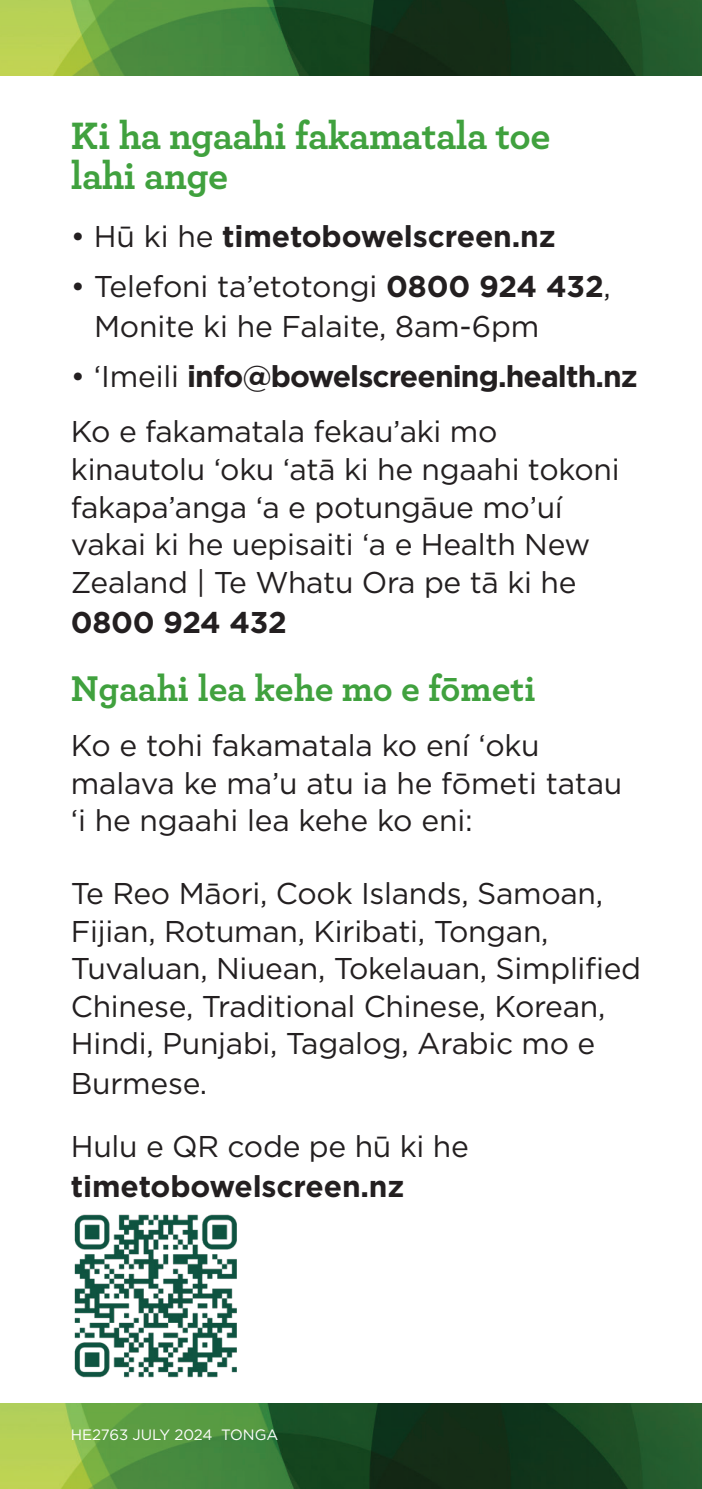
<style>
.page{position:relative;width:702px;height:1489px;background:#fff}
.page>*{position:absolute;margin:0;border:0;box-sizing:border-box;transform-origin:0 0}
.TTS_Subhead_L1{font:700 40px/40px "Archer";letter-spacing:-.015em;color:#40a13e}
.TTS_Body_text{font:700 37.5px "Archer";letter-spacing:-.005em;color:#40a13e}
.TTS_Body_text-2{font:30px/38px "Gotham";letter-spacing:-.01em;color:#231f20}
.TTS_Body_text-3{font:700 30px/40px "Gotham";letter-spacing:-.005em;color:#231f20}
.TTS_Body_text-4{font:15px "Gotham";letter-spacing:-.005em;color:#fff}
.s1{font-weight:400}
.s2{font-weight:700}
</style>
<div class="page">
<img style="left:0;top:0;width:702px;height:76px">
<img style="left:0;top:1403px;width:702px;height:85px">
<img style="left:74px;top:1214px;width:163px;height:164px">
<p class="TTS_Subhead_L1" style="left:71px;top:113px;width:481px">Ki ha ngaahi fakamatala toe lahi ange</p>
<p class="TTS_Body_text-3" style="left:71px;top:216px;width:486px"><span class="s1">• Hū ki he</span> timetobowelscreen.nz</p>
<p class="TTS_Body_text-2" style="left:94px;top:266px;width:518px;line-height:40px;text-indent:-23px">• Telefoni ta’etotongi <span class="s2">0800 924 432</span>,<br>Monite ki he Falaite, 8am-6pm</p>
<p class="TTS_Body_text-2" style="left:71px;top:348px;width:568px;line-height:55px">• ‘Imeili <span class="s2">info@bowelscreening.health.nz<br></span>Ko e fakamatala fekau’aki mo</p>
<p class="TTS_Body_text-2" style="left:71px;top:449px;width:550px">kinautolu ‘oku ‘atā ki he ngaahi tokoni fakapa’anga ‘a e potungāue mo’uí vakai ki he uepisaiti ‘a e Health New<br>Zealand | Te Whatu Ora pe tā ki he<br><span class="s2">0800 924 432</span></p>
<p class="TTS_Body_text" style="left:71px;top:659px;width:466px">Ngaahi lea kehe mo e fōmeti</p>
<p class="TTS_Body_text-2" style="left:71px;top:726px;width:553px">Ko e tohi fakamatala ko ení ‘oku malava ke ma’u atu ia he fōmeti tatau ‘i he ngaahi lea kehe ko eni:</p>
<p class="TTS_Body_text-2" style="left:71px;top:874px;width:571px">Te Reo Māori, Cook Islands, Samoan, Fijian, Rotuman, Kiribati, Tongan, Tuvaluan, Niuean, Tokelauan, Simplified Chinese, Traditional Chinese, Korean, Hindi, Punjabi, Tagalog, Arabic mo e Burmese.</p>
<p class="TTS_Body_text-3" style="left:71px;top:1125px;width:399px"><span class="s1">Hulu e QR code pe hū ki he </span>timetobowelscreen.nz</p>
<p class="TTS_Body_text-4" style="left:71px;top:1424px;width:209px">HE2763 JULY 2024 TONGA</p>
</div>
